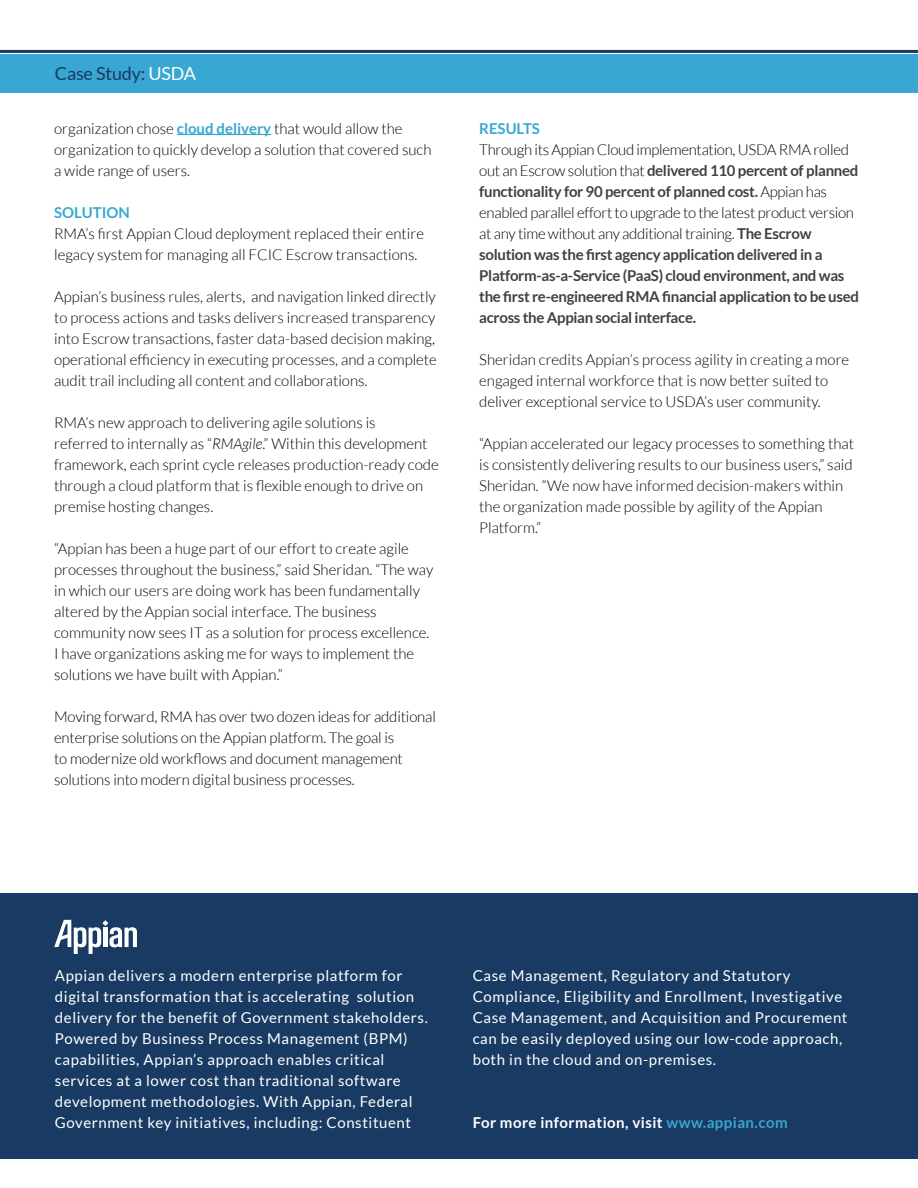
<style>
.page{position:relative;width:918px;height:1188px;background:#fff}
.page>*{position:absolute;margin:0;border:0;box-sizing:border-box;transform-origin:0 0}
.t1{font:18px "Lato";letter-spacing:-.01em;color:#183a63}
.t2{font:300 15px/21px "Lato";color:#000}
.t3{font:15px/21px "Lato";letter-spacing:.04em;color:#fff}
.t4{font:700 15px/21px "Lato";letter-spacing:-.02em;color:#414042}
.t5{font:700 15px "Lato";letter-spacing:.03em;color:#fff}
.t6{font:700 15px "Lato";color:#38a7d1}
.s1{color:#fff}
.s2{font-weight:700;color:#38a7d1}
.s3{font-style:italic}
.s4{font-weight:300;color:#000}
.s5{color:#38a7d1}
</style>
<div class="page">
<div style="left:0;top:54px;width:918px;height:39px;background:#38a7d1"></div>
<hr style="left:0;top:50px;width:918px;height:3px;background:#183a63">
<div style="left:0;top:893px;width:918px;height:266px;background:#183a63"></div>
<svg style="left:54px;top:920px;width:83px;height:34px"></svg>
<hr style="left:177px;top:134px;width:94px;height:1px;background:#38a7d1">
<p class="t1" style="left:55px;top:64px;width:143px">Case Study: <span class="s1">USDA</span></p>
<p class="t2" style="left:54px;top:118px;width:379px">organization chose <span class="s2">cloud delivery</span> that would allow the organization to quickly develop a solution that covered such a wide range of users.</p>
<p class="t6" style="left:54px;top:204px;width:77px">SOLUTION</p>
<p class="t2" style="left:54px;top:223px;width:372px">RMA’s first Appian Cloud deployment replaced their entire legacy system for managing all FCIC Escrow transactions.</p>
<p class="t2" style="left:54px;top:286px;width:384px">Appian’s business rules, alerts, and navigation linked directly to process actions and tasks delivers increased transparency into Escrow transactions, faster data-based decision making, operational efficiency in executing processes, and a complete audit trail including all content and collaborations.</p>
<p class="t2" style="left:54px;top:412px;width:386px">RMA’s new approach to delivering agile solutions is<br>referred to internally as “<span class="s3">RMAgile</span>.” Within this development framework, each sprint cycle releases production-ready code through a cloud platform that is flexible enough to drive on premise hosting changes.</p>
<p class="t2" style="left:54px;top:538px;width:381px">“Appian has been a huge part of our effort to create agile processes throughout the business,” said Sheridan. “The way in which our users are doing work has been fundamentally altered by the Appian social interface. The business community now sees IT as a solution for process excellence.<br>I have organizations asking me for ways to implement the solutions we have built with Appian.”</p>
<p class="t2" style="left:54px;top:706px;width:383px">Moving forward, RMA has over two dozen ideas for additional enterprise solutions on the Appian platform. The goal is<br>to modernize old workflows and document management solutions into modern digital business processes.</p>
<p class="t6" style="left:479px;top:120px;width:62px">RESULTS</p>
<p class="t4" style="left:479px;top:138px;width:381px"><span class="s4">Through its Appian Cloud implementation, USDA RMA rolled out an Escrow solution that</span> delivered 110 percent of planned functionality for 90 percent of planned cost. <span class="s4">Appian has enabled parallel effort to upgrade to the latest product version at any time without any additional training.</span> The Escrow solution was the first agency application delivered in a Platform-as-a-Service (PaaS) cloud environment, and was the first re-engineered RMA financial application to be used across the Appian social interface.</p>
<p class="t2" style="left:479px;top:349px;width:372px">Sheridan credits Appian’s process agility in creating a more engaged internal workforce that is now better suited to deliver exceptional service to USDA’s user community.</p>
<p class="t2" style="left:479px;top:433px;width:376px">“Appian accelerated our legacy processes to something that is consistently delivering results to our business users,” said Sheridan. “We now have informed decision-makers within the organization made possible by agility of the Appian Platform.”</p>
<p class="t3" style="left:55px;top:965px;width:375px">Appian delivers a modern enterprise platform for digital transformation that is accelerating solution delivery for the benefit of Government stakeholders.<br>Powered by Business Process Management (BPM) capabilities, Appian’s approach enables critical services at a lower cost than traditional software development methodologies. With Appian, Federal Government key initiatives, including: Constituent</p>
<p class="t3" style="left:473px;top:965px;width:376px">Case Management, Regulatory and Statutory Compliance, Eligibility and Enrollment, Investigative Case Management, and Acquisition and Procurement can be easily deployed using our low-code approach, both in the cloud and on-premises.</p>
<p class="t5" style="left:473px;top:1114px;width:316px">For more information, visit <span class="s5">www.appian.com</span></p>
</div>
